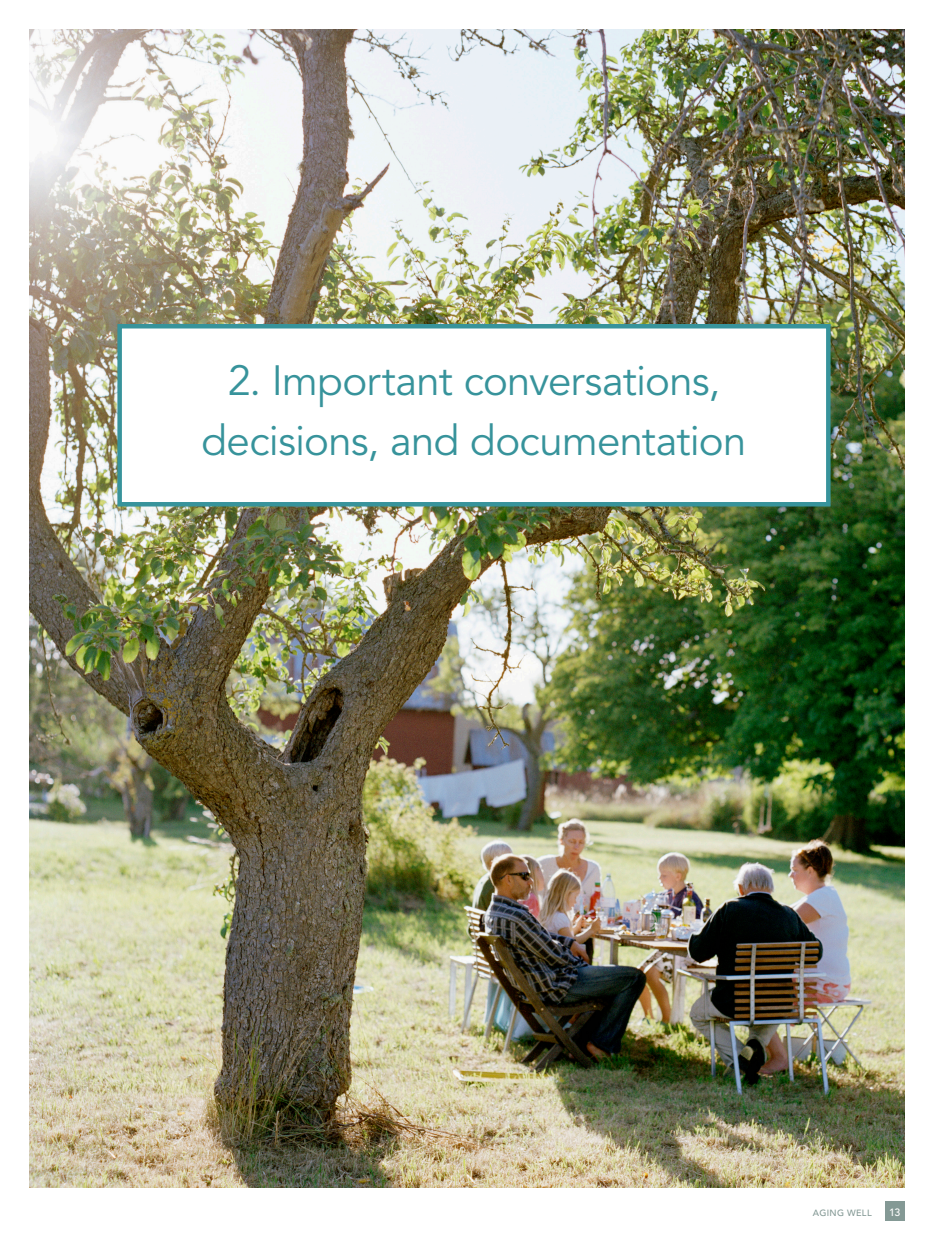
<style>
.page{position:relative;width:945px;height:1242px;background:#fff}
.page>*{position:absolute;margin:0;border:0;box-sizing:border-box;transform-origin:0 0}
.Head__Section{font:42px/60px "Avenir";letter-spacing:-.02em;color:#37939b;text-align:center}
.t1{font:500 10.5px "Avenir";color:#fff}
.t2{font:500 9px "Avenir";letter-spacing:.04em;color:#849995}
</style>
<div class="page">
<div style="left:885px;top:1202px;width:19px;height:19px;background:#849995"></div>
<img style="left:29px;top:29px;width:875px;height:1159px">
<div style="left:117px;top:324px;width:714px;height:183px;background:#fff;border:4px solid #37939b"></div>
<p class="Head__Section" style="left:202px;top:352px;width:546px">2. Important conversations, decisions, and documentation</p>
<p class="t2" style="left:813px;top:1208px;width:60px">AGING WELL</p>
<p class="t1" style="left:889px;top:1206px;width:13px">13</p>
</div>
